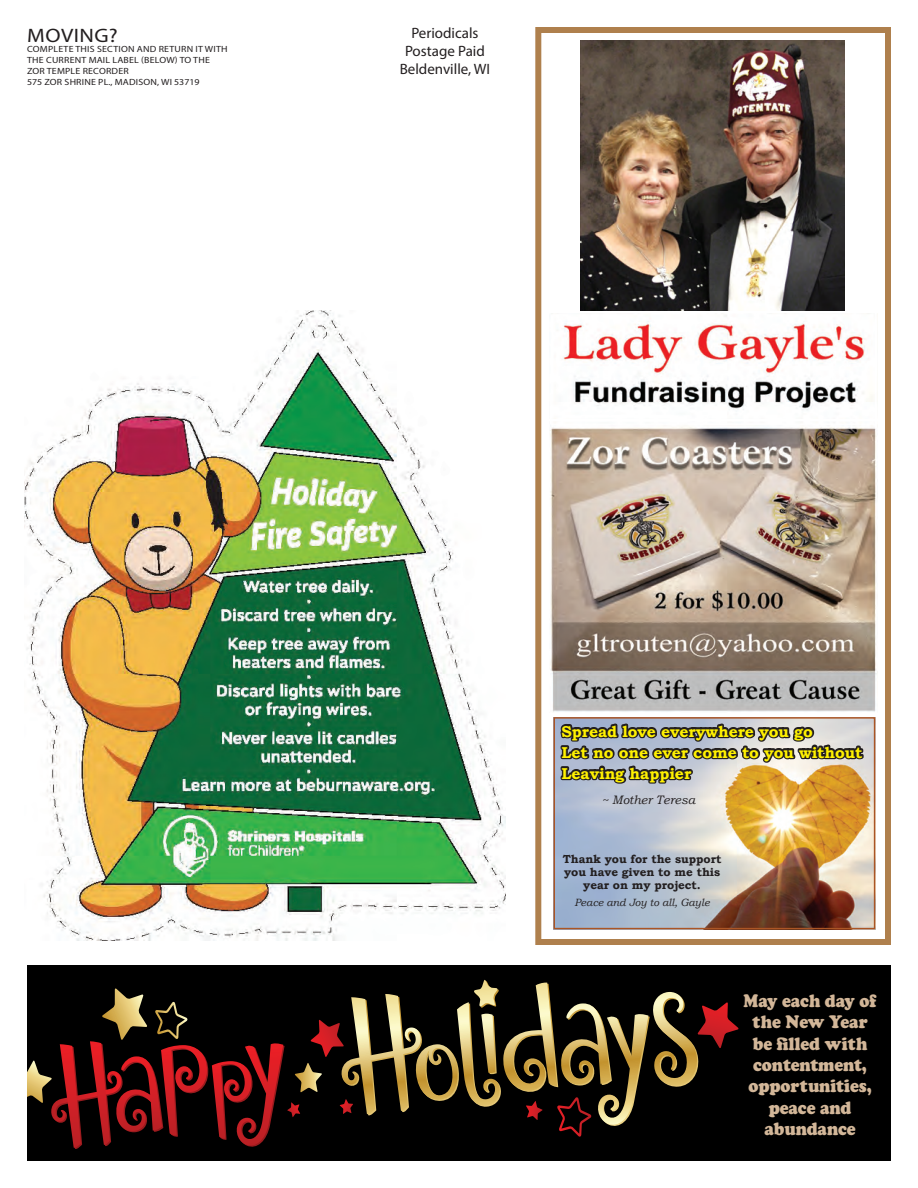
<style>
.page{position:relative;width:918px;height:1188px;background:#fff}
.page>*{position:absolute;margin:0;border:0;box-sizing:border-box;transform-origin:0 0}
.t1{font:19.5px "Myriad Pro";letter-spacing:.02em;color:#231f20;scale:1.13 1}
.t2{font:18.9px/21.5px "Cooper Black DTC";letter-spacing:-.005em;color:#d2b698;text-align:center;scale:.89 1}
.t3{font:700 15.75px/21px "Bookman Old Style";letter-spacing:-.005em;color:#fff101}
.t4{font:15px/18px "Myriad Pro";color:#231f20;text-align:center}
.t5{font:italic 12.3px "Bookman Old Style";letter-spacing:-.005em;color:#231f20}
.t6{font:700 11.7px/13.4px "Bookman Old Style";letter-spacing:-.005em;color:#231f20;text-align:center}
.t7{font:italic 10.5px "Bookman Old Style";letter-spacing:-.005em;color:#231f20}
.t8{font:9px/10.8px "Myriad Pro";letter-spacing:.02em;color:#231f20;scale:1.1 1}
</style>
<div class="page">
<div style="left:535px;top:27px;width:356px;height:918px;border:6px solid #af804d"></div>
<img style="left:550px;top:427px;width:328px;height:285px">
<img style="left:563px;top:313px;width:310px;height:97px">
<img style="left:581px;top:40px;width:264px;height:270px">
<img style="left:557px;top:720px;width:315px;height:206px">
<div style="left:554px;top:717px;width:321px;height:212px;border:2px solid #aa5525"></div>
<svg style="left:558px;top:710px;width:307px;height:76px;background:#9b9590"></svg>
<img style="left:25px;top:311px;width:480px;height:630px">
<div style="left:27px;top:966px;width:864px;height:195px;background:#000"></div>
<svg style="left:700px;top:1002px;width:39px;height:46px"></svg>
<svg style="left:559px;top:1117px;width:32px;height:20px"></svg>
<svg style="left:27px;top:988px;width:313px;height:161px"></svg>
<svg style="left:340px;top:980px;width:358px;height:136px"></svg>
<h1 class="t1" style="left:27px;top:23px;width:82px">MOVING?</h1>
<p class="t8" style="left:27px;top:44px;width:184px">COMPLETE THIS SECTION AND RETURN IT WITH THE CURRENT MAIL LABEL (BELOW) TO THE ZOR TEMPLE RECORDER<br>575 ZOR SHRINE PL., MADISON, WI 53719</p>
<h3 class="t4" style="left:400px;top:24px;width:92px">Periodicals<br>Postage Paid<br>Beldenville, WI</h3>
<h3 class="t3" style="left:562px;top:720px;width:302px">Spread love everywhere you go<br>Let no one ever come to you without<br>Leaving happier</h3>
<h3 class="t5" style="left:601px;top:793px;width:95px">~ Mother Teresa</h3>
<p class="t6" style="left:563px;top:852px;width:160px">Thank you for the support you have given to me this year on my project.</p>
<p class="t7" style="left:574px;top:896px;width:137px">Peace and Joy to all, Gayle</p>
<h2 class="t2" style="left:744px;top:989px;width:151px">May each day of the New Year be filled with contentment, opportunities, peace and abundance</h2>
</div>
